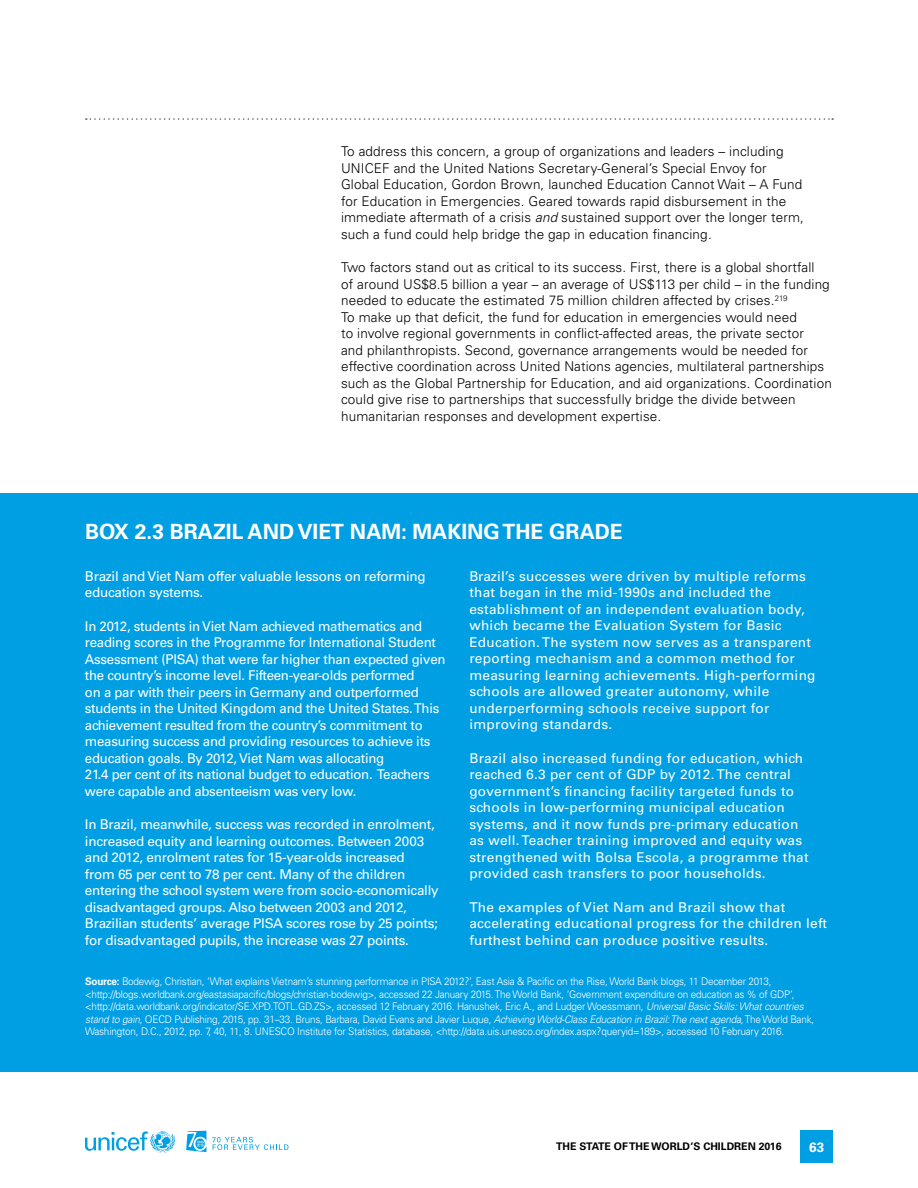
<style>
.page{position:relative;width:918px;height:1188px;background:#fff}
.page>*{position:absolute;margin:0;border:0;box-sizing:border-box;transform-origin:0 0}
.t1{font:700 21px "Univers LT Std";color:#fff}
.t2{font:300 13.5px/16.5px "Univers LT Std";letter-spacing:.01em;color:#000}
.t3{font:13.5px/16.5px "Univers LT Std";letter-spacing:-.02em;color:#fff}
.t4{font:13.5px/16.5px "Univers LT Std";letter-spacing:.02em;color:#fff}
.t5{font:700 13.5px "Univers LT Std";color:#fff}
.t6{font:300 10.5px/12.6px "Univers LT Std";letter-spacing:-.02em;color:#fff;scale:.95 1}
.t7{font:700 10.5px "Univers LT Std";color:#000}
.s1{font-style:italic}
.s2{font-weight:700}
</style>
<div class="page">
<div style="left:801px;top:1130px;width:32px;height:32px;background:#009fe3"></div>
<svg style="left:186px;top:1131px;width:20px;height:21px"></svg>
<svg style="left:85px;top:1131px;width:90px;height:22px"></svg>
<svg style="left:212px;top:1137px;width:76px;height:13px"></svg>
<svg style="left:86px;top:118px;width:747px;height:2px"></svg>
<div style="left:0;top:493px;width:918px;height:579px;background:#009fe3"></div>
<p class="t2" style="left:341px;top:143px;width:464px">To address this concern, a group of organizations and leaders – including<br>UNI CEF and the United Nations Secretary-General’s Special Envoy for Global Education, Gordon Brown, launched Education Cannot Wait – A Fund for Education in Emergencies. Geared towards rapid disbursement in the immediate aftermath of a crisis <span class="s1">and</span> sustained support over the longer term, such a fund could help bridge the gap in education financing.</p>
<p class="t2" style="left:341px;top:259px;width:492px">Two factors stand out as critical to its success. First, there is a global shortfall<br>of around US$8.5 billion a year – an average of US$113 per child – in the funding needed to educate the estimated 75 million children affected by crises.<sup>219<br></sup>To make up that deficit, the fund for education in emergencies would need<br>to involve regional governments in conflict-affected areas, the private sector<br>and philanthropists. Second, governance arrangements would be needed for effective coordination across United Nations agencies, multilateral partnerships such as the Global Partnership for Education, and aid organizations. Coordination could give rise to partnerships that successfully bridge the divide between humanitarian responses and development expertise.</p>
<h1 class="t1" style="left:85px;top:520px;width:179px">BOX 2.3 BRAZIL AND</h1>
<h1 class="t1" style="left:297px;top:520px;width:13px">VIET</h1>
<h1 class="t1" style="left:350px;top:520px;width:125px">NAM : MAKING</h1>
<h1 class="t1" style="left:503px;top:520px;width:15px">THE</h1>
<h1 class="t1" style="left:549px;top:520px;width:16px">GRADE</h1>
<p class="t3" style="left:85px;top:568px;width:342px">Brazil and Viet Nam offer valuable lessons on reforming education systems.</p>
<p class="t3" style="left:85px;top:618px;width:362px">In 2012, students in Viet Nam achieved mathematics and reading scores in the Programme for International Student Assessment (PISA) that were far higher than expected given the country’s income level. Fifteen-year-olds performed<br>on a par with their peers in Germany and outperformed students in the United Kingdom and the United States. This achievement resulted from the country’s commitment to measuring success and providing resources to achieve its education goals. By 2012, Viet Nam was allocating<br>21.4 per cent of its national budget to education. Teachers were capable and absenteeism was very low.</p>
<p class="t3" style="left:85px;top:817px;width:355px">In Brazil, meanwhile, success was recorded in enrolment, increased equity and learning outcomes. Between 2003 and 2012, enrolment rates for 15-year-olds increased<br>from 65 per cent to 78 per cent. Many of the children entering the school system were from socio-economically disadvantaged groups. Also between 2003 and 2012, Brazilian students’ average PISA scores rose by 25 points; for disadvantaged pupils, the increase was 27 points.</p>
<p class="t4" style="left:469px;top:568px;width:348px">Brazil’s successes were driven by multiple reforms that began in the mid-1990s and included the establishment of an independent evaluation body, which became the Evaluation System for Basic Education. The system now serves as a transparent reporting mechanism and a common method for measuring learning achievements. High-performing schools are allowed greater autonomy, while underperforming schools receive support for improving standards.</p>
<p class="t4" style="left:469px;top:750px;width:341px">Brazil also increased funding for education, which reached 6.3 per cent of GDP by 2012. The central government’s financing facility targeted funds to schools in low-performing municipal education systems, and it now funds pre-primary education as well. Teacher training improved and equity was strengthened with Bolsa Escola, a programme that provided cash transfers to poor households.</p>
<p class="t4" style="left:469px;top:899px;width:359px">The examples of Viet Nam and Brazil show that accelerating educational progress for the children left furthest behind can produce positive results.</p>
<p class="t6" style="left:85px;top:975px;width:769px"><span class="s2">SOURCE:</span> Bodewig, Christian, ‘What explains Vietnam’s stunning performance in PI SA 2012?’, East Asia &amp; Pacific on the Rise, World Bank blogs, 11 December 2013, &lt;http://blogs.worldbank.org/eastasiapacific/blogs/christian-bodewig&gt;, accessed 22 January 2015. The World Bank, ‘Government expenditure on education as % of GDP’, &lt;http://data.worldbank.org/indicator/SE .XPD.TOTL.GD.ZS&gt;, accessed 12 February 2016. H anushek, E ric A., and Ludger Woessmann, <span class="s1">Universal Basic Skills: What countries stand to gain</span>, OE CD Publishing, 2015, pp. 31–33. Bruns, Barbara, David Evans and Javier Luque, <span class="s1">Achieving World-Class Education in Brazil: The next agenda,</span> The World Bank, Washington, D.C., 2012, pp. 7, 40, 11, 8. UNESCO I nstitute for Statistics, database, &lt;http://data.uis.unesco.org/index.aspx?queryid=189&gt;, accessed 10 February 2016.</p>
<p class="t7" style="left:556px;top:1140px;width:227px">THE STATE OF THE WORLD’S CHILDREN 2016</p>
<p class="t5" style="left:809px;top:1139px;width:17px">63</p>
</div>
